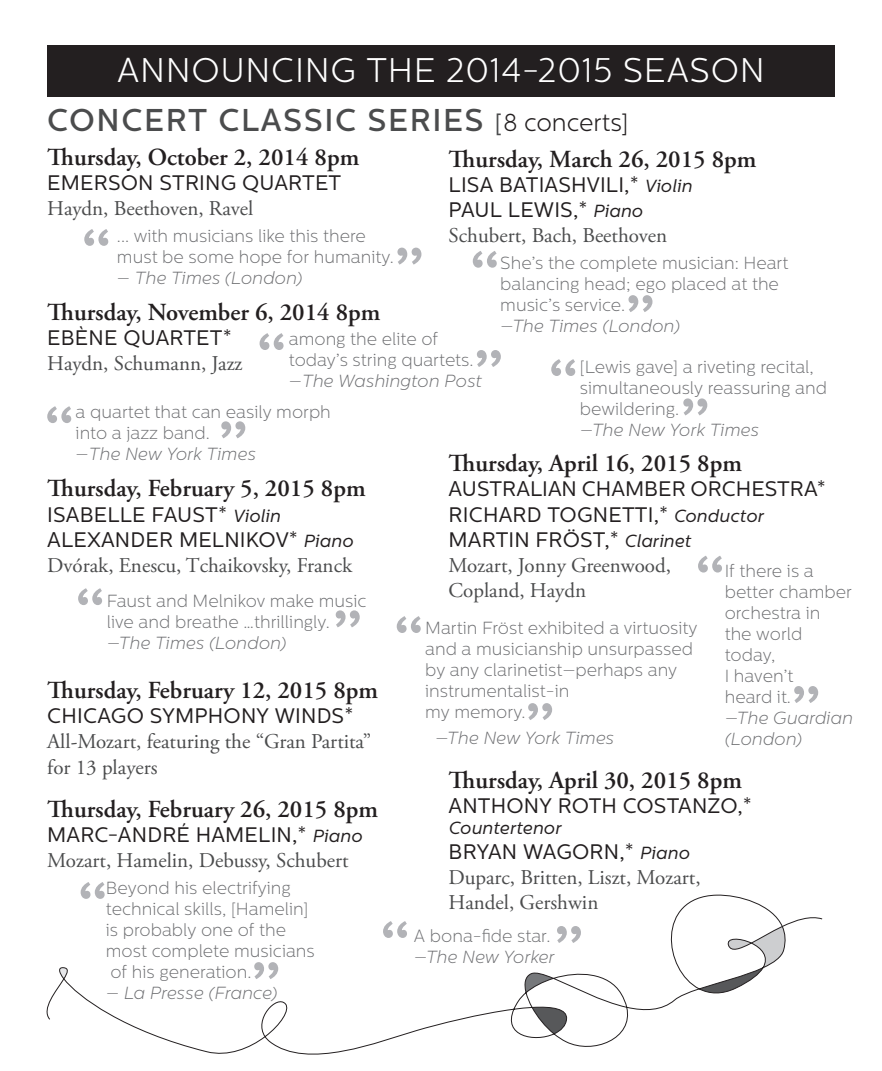
<style>
.page{position:relative;width:882px;height:1071px;background:#fff}
.page>*{position:absolute;margin:0;border:0;box-sizing:border-box;transform-origin:0 0}
.t1{font:300 34.12px "Centrale Sans";letter-spacing:.02em;color:#fff}
.t2{font:500 31.5px "Centrale Sans";letter-spacing:.05em;color:#4b4c4d}
.t3{font:600 24.5px "Adobe Garamond Pro";color:#231f20}
.t4{font:21px/25.2px "Adobe Garamond Pro";color:#4b4c4d}
.t5{font:21px "Centrale Sans";letter-spacing:.01em;color:#231f20}
.t6{font:200 17.5px/21px "Centrale Sans";color:#6c6d70}
.t7{font:italic 200 17.5px/21px "Centrale Sans";color:#6c6d70}
.t8{font:italic 17.5px "Centrale Sans";letter-spacing:.01em;color:#231f20}
.s1{font-weight:400;font-size:24.5px}
.s2{font-weight:300;font-size:24.5px;color:#231f20}
.s3{font-style:italic;font-size:17.5px}
.s4{font-style:normal}
.s5{font-style:italic}
.s6{font-family:"Centrale Sans";color:#231f20}
.s7{font-family:"Centrale Sans";font-style:italic;font-size:17.5px;color:#231f20}
</style>
<div class="page">
<div style="left:47px;top:46px;width:788px;height:51px;background:#231f20"></div>
<svg style="left:787px;top:917px;width:36px;height:8px"></svg>
<svg style="left:290px;top:895px;width:497px;height:160px"></svg>
<svg style="left:84px;top:229px;width:24px;height:17px"></svg>
<svg style="left:397px;top:248px;width:24px;height:17px"></svg>
<svg style="left:473px;top:251px;width:24px;height:17px"></svg>
<svg style="left:628px;top:295px;width:24px;height:17px"></svg>
<svg style="left:551px;top:359px;width:24px;height:17px"></svg>
<svg style="left:683px;top:398px;width:24px;height:17px"></svg>
<svg style="left:260px;top:333px;width:24px;height:17px"></svg>
<svg style="left:477px;top:350px;width:24px;height:17px"></svg>
<svg style="left:78px;top:588px;width:24px;height:17px"></svg>
<svg style="left:336px;top:610px;width:24px;height:17px"></svg>
<svg style="left:698px;top:556px;width:24px;height:17px"></svg>
<svg style="left:794px;top:686px;width:24px;height:17px"></svg>
<svg style="left:81px;top:882px;width:24px;height:17px"></svg>
<svg style="left:46px;top:962px;width:244px;height:92px"></svg>
<svg style="left:47px;top:406px;width:24px;height:17px"></svg>
<svg style="left:221px;top:421px;width:24px;height:17px"></svg>
<svg style="left:397px;top:616px;width:24px;height:17px"></svg>
<svg style="left:528px;top:703px;width:24px;height:17px"></svg>
<svg style="left:557px;top:926px;width:24px;height:17px"></svg>
<svg style="left:383px;top:921px;width:24px;height:17px"></svg>
<p class="t1" style="left:117px;top:51px;width:649px">ANNOUNCING THE 2014-2015 SEASON</p>
<p class="t2" style="left:47px;top:102px;width:583px">CONCERT CLASSIC SERIES <span class="s1">[</span><span class="s2">8 concerts]</span></p>
<p class="t3" style="left:47px;top:143px;width:313px">Thursday, October 2, 2014 8pm</p>
<p class="t5" style="left:47px;top:170px;width:296px">EMERSON STRING QUARTET</p>
<p class="t4" style="left:47px;top:196px;width:208px">Haydn, Beethoven, Ravel</p>
<p class="t3" style="left:449px;top:145px;width:309px">Thursday, March 26, 2015 8pm</p>
<p class="t5" style="left:449px;top:173px;width:245px">LISA BATIASHVILI,* <span class="s3">Violin</span></p>
<p class="t5" style="left:449px;top:198px;width:196px">PAUL LEWIS,* <span class="s3">Piano</span></p>
<p class="t4" style="left:449px;top:224px;width:220px">Schubert, Bach, Beethoven</p>
<p class="t6" style="left:117px;top:226px;width:250px">... with musicians like this there</p>
<p class="t6" style="left:117px;top:247px;width:278px">must be some hope for humanity.</p>
<p class="t7" style="left:117px;top:268px;width:187px"><span class="s4">—</span> The Times (London)</p>
<p class="t6" style="left:500px;top:252px;width:290px">She’s the complete musician: Heart balancing head; ego placed at the</p>
<p class="t6" style="left:500px;top:294px;width:126px">music’s service.</p>
<p class="t7" style="left:500px;top:315px;width:181px">—The Times (London)</p>
<p class="t6" style="left:580px;top:356px;width:249px">[Lewis gave] a riveting recital, simultaneously reassuring and bewildering.</p>
<p class="t7" style="left:580px;top:419px;width:181px">—The New York Times</p>
<p class="t3" style="left:47px;top:298px;width:335px">Thursday, November 6, 2014 8pm</p>
<p class="t5" style="left:47px;top:326px;width:186px">EBÈNE QUARTET*</p>
<p class="t4" style="left:47px;top:352px;width:197px">Haydn, Schumann, Jazz</p>
<p class="t6" style="left:289px;top:328px;width:194px">among the elite of today’s string quartets. —<span class="s5">The Washington Post</span></p>
<p class="t6" style="left:76px;top:401px;width:257px">a quartet that can easily morph</p>
<p class="t6" style="left:76px;top:422px;width:136px">into a jazz band.</p>
<p class="t7" style="left:76px;top:443px;width:182px"><span class="s4">—</span>The New York Times</p>
<p class="t3" style="left:449px;top:449px;width:295px">Thursday, April 16, 2015 8pm</p>
<p class="t5" style="left:449px;top:477px;width:379px">AUSTRALIAN CHAMBER ORCHESTRA*</p>
<p class="t5" style="left:449px;top:502px;width:317px">RICHARD TOGNETTI,* <span class="s3">Conductor</span></p>
<p class="t5" style="left:449px;top:527px;width:244px">MARTIN FRÖST,* <span class="s3">Clarinet</span></p>
<p class="t4" style="left:449px;top:554px;width:224px">Mozart, Jonny Greenwood,</p>
<p class="t4" style="left:449px;top:579px;width:139px">Copland, Haydn</p>
<p class="t3" style="left:47px;top:474px;width:320px">Thursday, February 5, 2015 8pm</p>
<p class="t5" style="left:47px;top:502px;width:235px">ISABELLE FAUST* <span class="s3">Violin</span></p>
<p class="t5" style="left:47px;top:527px;width:308px">ALEXANDER MELNIKOV* <span class="s3">Piano</span></p>
<p class="t4" style="left:47px;top:553px;width:306px">Dvórak, Enescu, Tchaikovsky, Franck</p>
<p class="t6" style="left:725px;top:561px;width:129px">If there is a better chamber orchestra in</p>
<p class="t6" style="left:725px;top:624px;width:79px">the world today,</p>
<p class="t6" style="left:725px;top:666px;width:70px">I haven’t</p>
<p class="t6" style="left:725px;top:687px;width:68px">heard it.</p>
<p class="t7" style="left:725px;top:708px;width:130px">—The Guardian (London)</p>
<p class="t6" style="left:107px;top:590px;width:261px">Faust and Melnikov make music</p>
<p class="t6" style="left:107px;top:611px;width:225px">live and breathe …thrillingly.</p>
<p class="t7" style="left:107px;top:632px;width:181px">—The Times (London)</p>
<p class="t6" style="left:425px;top:618px;width:274px">Martin Fröst exhibited a virtuosity and a musicianship unsurpassed by any clarinetist—perhaps any instrumentalist-in</p>
<p class="t6" style="left:425px;top:702px;width:102px">my memory.</p>
<p class="t7" style="left:435px;top:727px;width:181px">—The New York Times</p>
<p class="t3" style="left:47px;top:676px;width:332px">Thursday, February 12, 2015 8pm</p>
<p class="t5" style="left:47px;top:704px;width:308px">CHICAGO SYMPHONY WINDS*</p>
<p class="t4" style="left:47px;top:730px;width:325px">All-Mozart, featuring the “Gran Partita”</p>
<p class="t4" style="left:47px;top:755px;width:112px">for 13 players</p>
<p class="t3" style="left:47px;top:795px;width:332px">Thursday, February 26, 2015 8pm</p>
<p class="t4" style="left:47px;top:824px;width:317px"><span class="s6">MARC-ANDRÉ HAMELIN,*</span> <span class="s7">Piano<br></span>Mozart, Hamelin, Debussy, Schubert</p>
<p class="t3" style="left:449px;top:766px;width:295px">Thursday, April 30, 2015 8pm</p>
<p class="t5" style="left:449px;top:793px;width:305px">ANTHONY ROTH COSTANZO,*</p>
<p class="t8" style="left:449px;top:818px;width:114px">Countertenor</p>
<p class="t5" style="left:449px;top:840px;width:243px">BRYAN WAGORN,* <span class="s3">Piano</span></p>
<p class="t4" style="left:449px;top:866px;width:254px">Duparc, Britten, Liszt, Mozart,</p>
<p class="t4" style="left:449px;top:891px;width:151px">Handel, Gershwin</p>
<p class="t6" style="left:106px;top:877px;width:204px">Beyond his electrifying technical skills, [Hamelin]</p>
<p class="t6" style="left:106px;top:919px;width:182px">is probably one of the</p>
<p class="t6" style="left:106px;top:940px;width:211px">most complete musicians</p>
<p class="t6" style="left:110px;top:961px;width:143px">of his generation.</p>
<p class="t7" style="left:106px;top:982px;width:173px">— La Presse (France)</p>
<p class="t6" style="left:414px;top:926px;width:138px">A bona-fide star.</p>
<p class="t7" style="left:414px;top:947px;width:142px">—The New Yorker</p>
</div>
